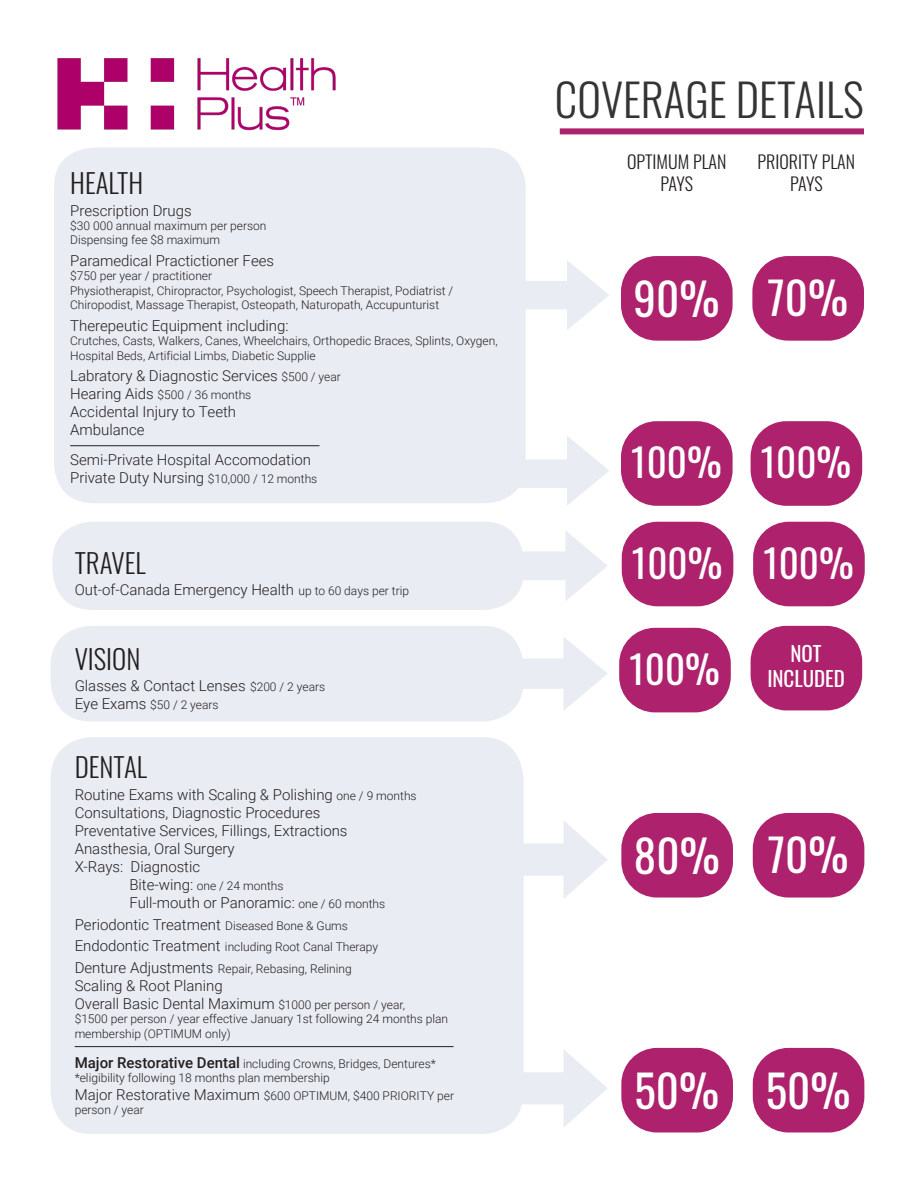
<style>
.page{position:relative;width:918px;height:1188px;background:#fff}
.page>*{position:absolute;margin:0;border:0;box-sizing:border-box;transform-origin:0 0}
.t1{font:45px "Oswald";color:#fff}
.t2{font:300 45px "Oswald";color:#333434}
.t3{font:39px "Oswald";color:#fff}
.t4{font:300 27px "Oswald";color:#231f20}
.t5{font:21px/25.2px "Oswald";color:#fff;text-align:center}
.t6{font:300 18px/21.6px "Oswald";color:#231f20;text-align:center}
.t7{font:300 15px "Roboto";color:#231f20}
.t8{font:300 12px/14.4px "Roboto";color:#231f20}
.s1{font-size:12px}
.s2{font-size:15px}
.s3{font-weight:500;font-size:15px}
</style>
<div class="page">
<svg style="left:50px;top:737px;width:558px;height:397px;background:#eceef4"></svg>
<svg style="left:50px;top:626px;width:558px;height:96px;background:#eceef4"></svg>
<svg style="left:52px;top:522px;width:555px;height:88px;background:#eceef4"></svg>
<svg style="left:54px;top:148px;width:555px;height:357px;background:#eceef4"></svg>
<img style="left:57px;top:58px;width:279px;height:73px">
<div style="left:560px;top:128px;width:304px;height:6px;background:#ae216c"></div>
<div style="left:752px;top:256px;width:112px;height:85px;background:#ae216c;border-radius:36px"></div>
<div style="left:621px;top:256px;width:112px;height:85px;background:#ae216c;border-radius:36px"></div>
<div style="left:621px;top:421px;width:112px;height:85px;background:#ae216c;border-radius:36px"></div>
<div style="left:751px;top:421px;width:111px;height:85px;background:#ae216c;border-radius:36px"></div>
<div style="left:622px;top:522px;width:111px;height:84px;background:#ae216c;border-radius:36px"></div>
<div style="left:753px;top:522px;width:112px;height:84px;background:#ae216c;border-radius:36px"></div>
<div style="left:619px;top:628px;width:112px;height:84px;background:#ae216c;border-radius:36px"></div>
<div style="left:751px;top:626px;width:111px;height:84px;background:#ae216c;border-radius:36px"></div>
<div style="left:621px;top:813px;width:112px;height:85px;background:#ae216c;border-radius:36px"></div>
<div style="left:753px;top:813px;width:111px;height:85px;background:#ae216c;border-radius:36px"></div>
<div style="left:621px;top:1048px;width:112px;height:84px;background:#ae216c;border-radius:36px"></div>
<div style="left:753px;top:1048px;width:111px;height:84px;background:#ae216c;border-radius:36px"></div>
<hr style="left:70px;top:445px;width:249px;height:1px;background:#231f20">
<hr style="left:75px;top:1046px;width:379px;height:1px;background:#231f20">
<p class="t4" style="left:70px;top:159px;width:75px">HEALTH</p>
<p class="t7" style="left:70px;top:200px;width:123px">Prescription Drugs</p>
<p class="t8" style="left:70px;top:218px;width:198px">$30 000 annual maximum per person</p>
<p class="t8" style="left:70px;top:232px;width:151px">Dispensing fee $8 maximum</p>
<p class="t7" style="left:70px;top:250px;width:205px">Paramedical Practictioner Fees</p>
<p class="t8" style="left:70px;top:268px;width:143px">$750 per year / practitioner</p>
<p class="t8" style="left:70px;top:283px;width:385px">Physiotherapist, Chiropractor, Psychologist, Speech Therapist, Podiatrist /<br>Chiropodist, Massage Therapist, Osteopath, Naturopath, Accupunturist</p>
<p class="t7" style="left:70px;top:315px;width:220px">Therepeutic Equipment including:</p>
<p class="t8" style="left:70px;top:333px;width:429px">Crutches, Casts, Walkers, Canes, Wheelchairs, Orthopedic Braces, Splints, Oxygen,</p>
<p class="t8" style="left:70px;top:348px;width:247px">Hospital Beds, Artificial Limbs, Diabetic Supplie</p>
<p class="t7" style="left:70px;top:365px;width:272px">Labratory &amp; Diagnostic Services <span class="s1">$500 / year</span></p>
<p class="t8" style="left:70px;top:387px;width:183px"><span class="s2">Hearing Aids</span> $500 / 36 months</p>
<p class="t7" style="left:70px;top:401px;width:168px">Accidental Injury to Teeth</p>
<p class="t7" style="left:70px;top:419px;width:76px">Ambulance</p>
<p class="t7" style="left:70px;top:449px;width:242px">Semi-Private Hospital Accomodation</p>
<p class="t7" style="left:70px;top:467px;width:249px">Private Duty Nursing <span class="s1">$10,000 / 12 months</span></p>
<p class="t4" style="left:75px;top:539px;width:73px">TRAVEL</p>
<p class="t7" style="left:75px;top:579px;width:336px">Out-of-Canada Emergency Health <span class="s1">up to 60 days per trip</span></p>
<p class="t4" style="left:75px;top:635px;width:67px">VISION</p>
<p class="t7" style="left:75px;top:676px;width:252px">Glasses &amp; Contact Lenses <span class="s1">$200 / 2 years</span></p>
<p class="t8" style="left:75px;top:698px;width:145px"><span class="s2">Eye Exams</span> $50 / 2 years</p>
<p class="t4" style="left:75px;top:743px;width:74px">DENTAL</p>
<p class="t7" style="left:75px;top:784px;width:343px">Routine Exams with Scaling &amp; Polishing <span class="s1">one / 9 months</span></p>
<p class="t7" style="left:75px;top:802px;width:247px">Consultations, Diagnostic Procedures</p>
<p class="t7" style="left:75px;top:820px;width:274px">Preventative Services, Fillings, Extractions</p>
<p class="t7" style="left:75px;top:838px;width:161px">Anasthesia, Oral Surgery</p>
<p class="t7" style="left:75px;top:856px;width:127px">X-Rays: Diagnostic</p>
<p class="t8" style="left:129px;top:878px;width:156px"><span class="s2">Bite-wing:</span> one / 24 months</p>
<p class="t7" style="left:129px;top:892px;width:257px">Full-mouth or Panoramic: <span class="s1">one / 60 months</span></p>
<p class="t7" style="left:75px;top:914px;width:275px">Periodontic Treatment <span class="s1">Diseased Bone &amp; Gums</span></p>
<p class="t8" style="left:75px;top:939px;width:305px"><span class="s2">Endodontic Treatment</span> including Root Canal Therapy</p>
<p class="t8" style="left:75px;top:961px;width:279px"><span class="s2">Denture Adjustments</span> Repair, Rebasing, Relining</p>
<p class="t7" style="left:75px;top:975px;width:150px">Scaling &amp; Root Planing</p>
<p class="t7" style="left:75px;top:993px;width:332px">Overall Basic Dental Maximum <span class="s1">$1000 per person / year,</span></p>
<p class="t8" style="left:75px;top:1011px;width:375px">$1500 per person / year effective January 1st following 24 months plan membership (OPTIMUM only)</p>
<p class="t8" style="left:75px;top:1056px;width:363px"><span class="s3">Major Restorative Dental</span> including Crowns, Bridges, Dentures*</p>
<p class="t8" style="left:75px;top:1070px;width:257px">*eligibility following 18 months plan membership</p>
<p class="t8" style="left:75px;top:1088px;width:381px"><span class="s2">Major Restorative Maximum</span> $600 OPTIMUM, $400 PRIORITY per</p>
<p class="t8" style="left:75px;top:1102px;width:71px">person / year</p>
<p class="t2" style="left:555px;top:60px;width:311px">COVERAGE DETAILS</p>
<p class="t6" style="left:627px;top:149px;width:101px">OPTIMUM PLAN<br>PAYS</p>
<p class="t6" style="left:758px;top:149px;width:99px">PRIORITY PLAN<br>PAYS</p>
<p class="t1" style="left:634px;top:259px;width:87px">90%</p>
<p class="t1" style="left:768px;top:257px;width:82px">70%</p>
<p class="t3" style="left:631px;top:428px;width:92px">100%</p>
<p class="t3" style="left:761px;top:428px;width:92px">100%</p>
<p class="t3" style="left:632px;top:528px;width:92px">100%</p>
<p class="t3" style="left:763px;top:528px;width:92px">100%</p>
<p class="t3" style="left:629px;top:634px;width:92px">100%</p>
<p class="t5" style="left:767px;top:639px;width:79px">NOT<br>INCLUDED</p>
<p class="t1" style="left:634px;top:816px;width:87px">80%</p>
<p class="t1" style="left:768px;top:814px;width:82px">70%</p>
<p class="t1" style="left:634px;top:1051px;width:86px">50%</p>
<p class="t1" style="left:766px;top:1051px;width:86px">50%</p>
</div>
